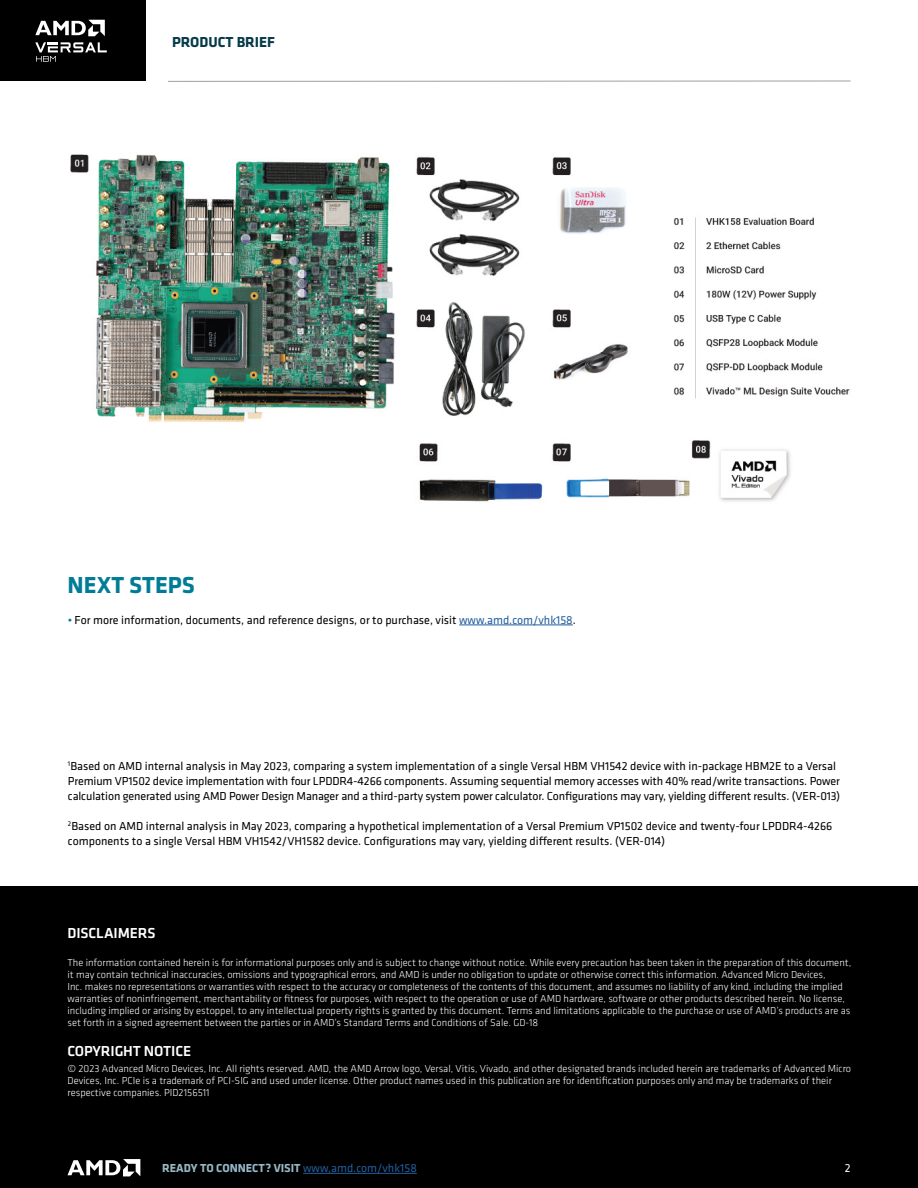
<style>
.page{position:relative;width:918px;height:1188px;background:#fff}
.page>*{position:absolute;margin:0;border:0;box-sizing:border-box;transform-origin:0 0}
.t1{font:700 24px "Klavika";color:#007c97}
.t2{font:500 15px "Klavika";letter-spacing:-.01em;color:#fff}
.t3{font:700 15px "Klavika";color:#063b4a}
.t4{font:12px/15px "Klavika";color:#000}
.t5{font:700 12px "Klavika";color:#97b8c7}
.t6{font:12px "Klavika";color:#fff}
.t7{font:300 10.5px/12px "Klavika";color:#fff}
.s1{color:#007c97}
.s2{color:#215e9e}
.s3{font-weight:400;color:#215e9e}
</style>
<div class="page">
<div style="left:0;top:886px;width:918px;height:262px;background:#000"></div>
<div style="left:0;top:1148px;width:918px;height:40px;background:#000"></div>
<div style="left:0;top:0;width:146px;height:81px;background:#000"></div>
<hr style="left:168px;top:81px;width:683px;height:1px;background:#9d9fa2">
<svg style="left:67px;top:1159px;width:73px;height:17px"></svg>
<hr style="left:459px;top:625px;width:114px;height:1px;background:#215e9e">
<hr style="left:303px;top:1173px;width:114px;height:1px;background:#215e9e">
<svg style="left:35px;top:20px;width:70px;height:16px"></svg>
<svg style="left:35px;top:42px;width:72px;height:20px"></svg>
<img style="left:70px;top:154px;width:780px;height:348px">
<h2 class="t3" style="left:172px;top:31px;width:105px">PRODUCT BRIEF</h2>
<h1 class="t1" style="left:68px;top:568px;width:129px">NEXT STEPS</h1>
<p class="t4" style="left:68px;top:612px;width:510px"><span class="s1">•</span> For more information, documents, and reference designs, or to purchase, visit <span class="s2">www.amd.com/vhk158</span>.</p>
<p class="t4" style="left:68px;top:758px;width:774px"><sup>1</sup>Based on AMD internal analysis in May 2023, comparing a system implementation of a single Versal HBM VH1542 device with in-package HBM2E to a Versal<br>Premium VP1502 device implementation with four LPDDR4-4266 components. Assuming sequential memory accesses with 40% read/write transactions. Power calculation generated using AMD Power Design Manager and a third-party system power calculator. Configurations may vary, yielding different results. (VER-013)</p>
<p class="t4" style="left:68px;top:818px;width:766px"><sup>2</sup>Based on AMD internal analysis in May 2023, comparing a hypothetical implementation of a Versal Premium VP1502 device and twenty-four LPDDR4-4266 components to a single Versal HBM VH1542/VH1582 device. Configurations may vary, yielding different results. (VER-014)</p>
<h2 class="t2" style="left:68px;top:923px;width:89px">DISCLAIMERS</h2>
<p class="t7" style="left:68px;top:956px;width:785px">The information contained herein is for informational purposes only and is subject to change without notice. While every precaution has been taken in the preparation of this document, it may contain technical inaccuracies, omissions and typographical errors, and AMD is under no obligation to update or otherwise correct this information. Advanced Micro Devices,<br>Inc. makes no representations or warranties with respect to the accuracy or completeness of the contents of this document, and assumes no liability of any kind, including the implied warranties of noninfringement, merchantability or fitness for purposes, with respect to the operation or use of AMD hardware, software or other products described herein. No license, including implied or arising by estoppel, to any intellectual property rights is granted by this document. Terms and limitations applicable to the purchase or use of AMD’s products are as set forth in a signed agreement between the parties or in AMD’s Standard Terms and Conditions of Sale. GD-18</p>
<h2 class="t2" style="left:68px;top:1041px;width:125px">COPYRIGHT NOTICE</h2>
<p class="t7" style="left:68px;top:1063px;width:785px">© 2023 Advanced Micro Devices, Inc. All rights reserved. AMD, the AMD Arrow logo, Versal, Vitis, Vivado, and other designated brands included herein are trademarks of Advanced Micro<br>Devices, Inc. PCIe is a trademark of PCI-SIG and used under license. Other product names used in this publication are for identification purposes only and may be trademarks of their respective companies. PID2156511</p>
<p class="t5" style="left:162px;top:1160px;width:256px">READY TO CONNECT? VISIT <span class="s3">www,amd.com/vhk158</span></p>
<p class="t6" style="left:845px;top:1160px;width:7px">2</p>
</div>
